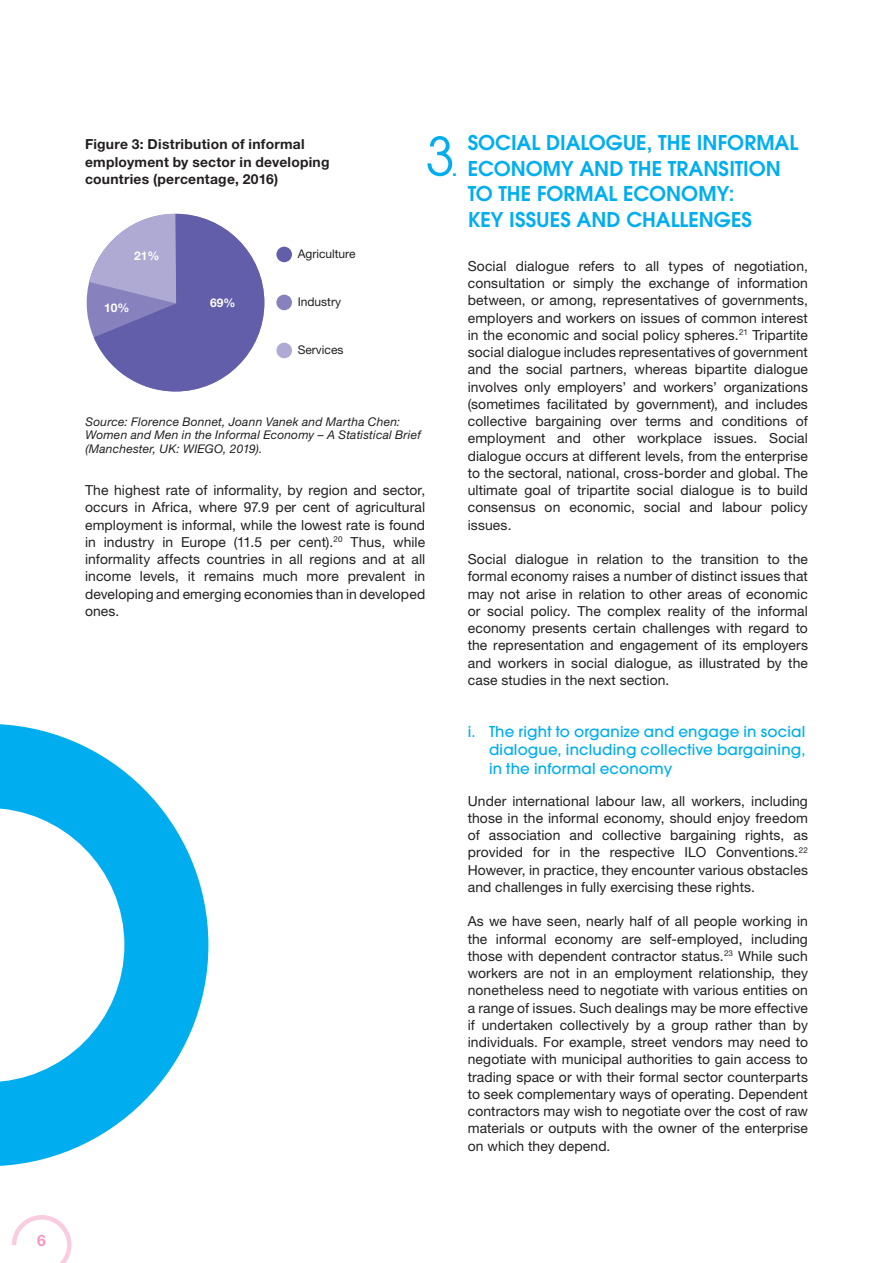
<style>
.page{position:relative;width:893px;height:1263px;background:#fff}
.page>*{position:absolute;margin:0;border:0;box-sizing:border-box;transform-origin:0 0}
.titres{font:52.5px "Avant Garde";color:#00aeef}
.titres-2{font:600 20.25px/25.5px "Avant Garde";color:#00aeef}
.t1{font:700 15.75px "Helvetica Neue LT Std";color:#f499c2}
.sous_titres{font:500 15px/18.8px "Avant Garde";letter-spacing:.01em;color:#00aeef;text-align:justify}
.body{font:13.8px/17.2px "Helvetica Neue LT Std";letter-spacing:.01em;color:#231f20;text-align:justify}
.body-2{font:700 13.8px "Helvetica Neue LT Std";letter-spacing:.02em;color:#231f20}
.note_bas_de_page{font:italic 12px/13.5px "Helvetica Neue LT Std";letter-spacing:.015em;color:#231f20}
.t2{font:12px "Helvetica Neue LT Std";color:#231f20}
.t3{font:700 12px "Helvetica Neue LT Std";color:#fff}
</style>
<div class="page">
<svg style="left:12px;top:1215px;width:60px;height:48px"></svg>
<div style="left:276px;top:247px;width:16px;height:15px;background:#625ea9;border-radius:50%"></div>
<div style="left:276px;top:295px;width:16px;height:15px;background:#8781bd;border-radius:50%"></div>
<div style="left:276px;top:343px;width:16px;height:15px;background:#afaad3;border-radius:50%"></div>
<svg style="left:87px;top:214px;width:177px;height:177px"></svg>
<svg style="left:0;top:724px;width:208px;height:442px"></svg>
<p class="t1" style="left:37px;top:1230px;width:10px">6</p>
<p class="body-2" style="left:85px;top:136px;width:221px">Figure 3: Distribution of informal</p>
<p class="body-2" style="left:85px;top:153px;width:246px">employment by sector in developing</p>
<p class="body-2" style="left:85px;top:170px;width:195px">countries (percentage, 2016)</p>
<p class="t3" style="left:134px;top:249px;width:27px">21%</p>
<p class="t3" style="left:104px;top:300px;width:27px">10%</p>
<p class="t3" style="left:210px;top:296px;width:27px">69%</p>
<p class="t2" style="left:298px;top:247px;width:59px">Agriculture</p>
<p class="t2" style="left:298px;top:295px;width:45px">Industry</p>
<p class="t2" style="left:298px;top:343px;width:47px">Services</p>
<p class="titres" style="left:426px;top:125px;width:31px">3</p>
<p class="titres-2" style="left:452px;top:155px;width:7px">.</p>
<p class="note_bas_de_page" style="left:85px;top:414px;width:337px">Source: Florence Bonnet, Joann Vanek and Martha Chen:<br>Women and Men in the Informal Economy – A Statistical Brief (Manchester, UK: WIEGO, 2019).</p>
<p class="body" style="left:85px;top:481px;width:342px">The highest rate of informality, by region and sector, occurs in Africa, where 97.9 per cent of agricultural employment is informal, while the lowest rate is found in industry in Europe (11.5 per cent).<sup>20</sup> Thus, while informality affects countries in all regions and at all income levels, it remains much more prevalent in developing and emerging economies than in developed ones.</p>
<p class="titres-2" style="left:468px;top:129px;width:332px">SOCIAL DIALOGUE, THE INFORMAL<br>ECONOMY AND THE TRANSITION<br>TO THE FORMAL ECONOMY:<br>KEY ISSUES AND CHALLENGES</p>
<p class="body" style="left:468px;top:257px;width:342px">Social dialogue refers to all types of negotiation, consultation or simply the exchange of information between, or among, representatives of governments, employers and workers on issues of common interest in the economic and social policy spheres.<sup>21</sup> Tripartite social dialogue includes representatives of government and the social partners, whereas bipartite dialogue involves only employers’ and workers’ organizations (sometimes facilitated by government), and includes collective bargaining over terms and conditions of employment and other workplace issues. Social dialogue occurs at different levels, from the enterprise to the sectoral, national, cross-border and global. The ultimate goal of tripartite social dialogue is to build consensus on economic, social and labour policy issues.</p>
<p class="body" style="left:468px;top:550px;width:342px">Social dialogue in relation to the transition to the formal economy raises a number of distinct issues that may not arise in relation to other areas of economic or social policy. The complex reality of the informal economy presents certain challenges with regard to the representation and engagement of its employers and workers in social dialogue, as illustrated by the case studies in the next section.</p>
<p class="sous_titres" style="left:489px;top:722px;width:318px;text-indent:-21px">i. The right to organize and engage in social dialogue, including collective bargaining, in the informal economy</p>
<p class="body" style="left:468px;top:792px;width:342px">Under international labour law, all workers, including those in the informal economy, should enjoy freedom of association and collective bargaining rights, as provided for in the respective ILO Conventions.<sup>22<br></sup>However, in practice, they encounter various obstacles and challenges in fully exercising these rights.</p>
<p class="body" style="left:468px;top:913px;width:342px">As we have seen, nearly half of all people working in the informal economy are self-employed, including those with dependent contractor status.<sup>23</sup> While such workers are not in an employment relationship, they nonetheless need to negotiate with various entities on a range of issues. Such dealings may be more effective if undertaken collectively by a group rather than by individuals. For example, street vendors may need to negotiate with municipal authorities to gain access to trading space or with their formal sector counterparts to seek complementary ways of operating. Dependent contractors may wish to negotiate over the cost of raw materials or outputs with the owner of the enterprise on which they depend.</p>
</div>
